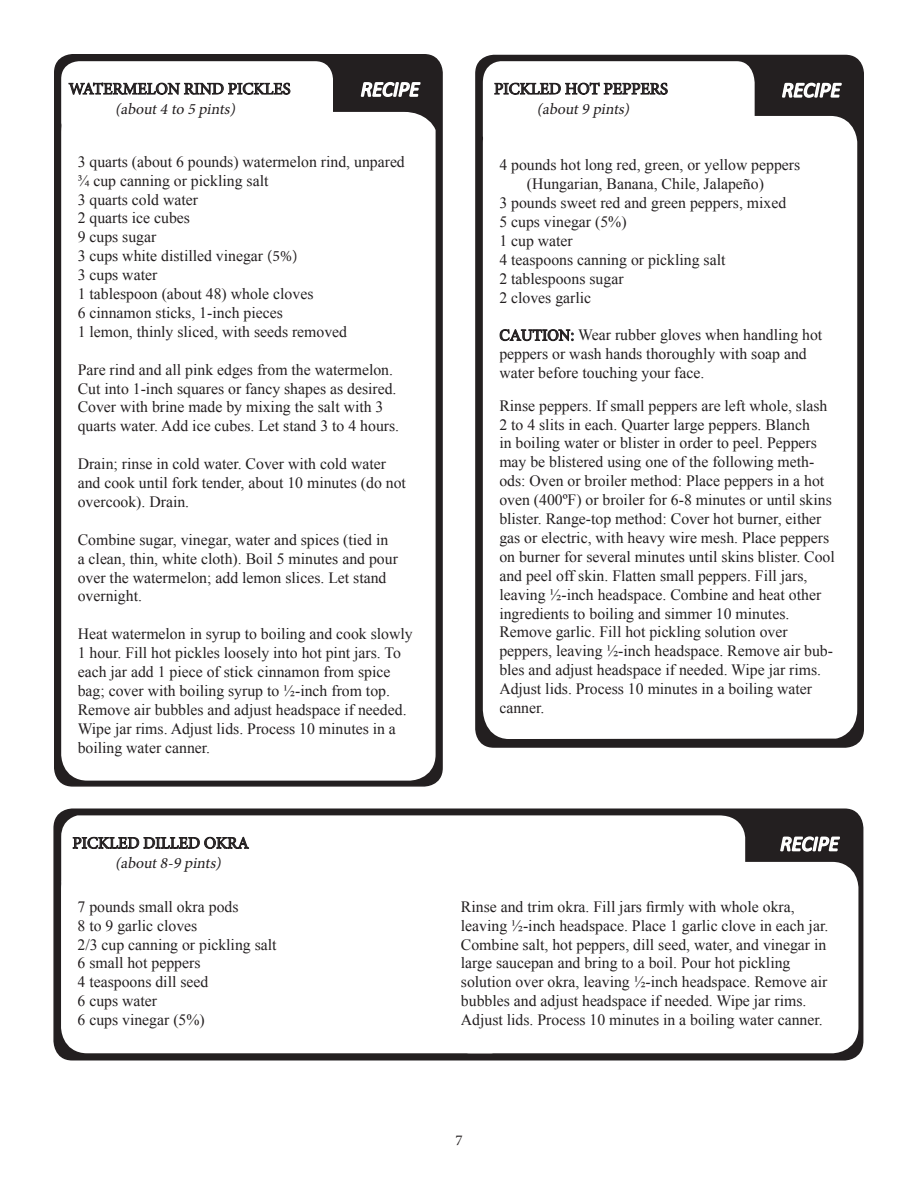
<style>
.page{position:relative;width:918px;height:1188px;background:#fff}
.page>*{position:absolute;margin:0;border:0;box-sizing:border-box;transform-origin:0 0}
.t1{font:italic 21px "Calibri";color:#fff}
.t2{font:16.5px "Minion Pro";color:#231f20}
.t3{font:15.75px/18.9px "Times New Roman";color:#231f20}
.t4{font:italic 15.75px "Minion Pro";color:#231f20}
.t5{font:15px "Minion Pro";color:#231f20}
.s1{color:#231f20}
.s2{font-size:18px;color:#231f20}
.s3{font-family:"Minion Pro"}
</style>
<div class="page">
<div style="left:54px;top:809px;width:809px;height:251px;background:#231f20;border-radius:18px"></div>
<svg style="left:780px;top:836px;width:60px;height:26px"></svg>
<div style="left:53px;top:808px;width:810px;height:252px;border:2px solid #231f20;border-radius:18px"></div>
<svg style="left:781px;top:69px;width:80px;height:39px;background:#454243"></svg>
<svg style="left:360px;top:68px;width:80px;height:36px;background:#484546"></svg>
<svg style="left:54px;top:104px;width:389px;height:683px"></svg>
<div style="left:61px;top:61px;width:272px;height:79px;background:#fff;border-radius:18px"></div>
<svg style="left:69px;top:54px;width:221px;height:41px"></svg>
<svg style="left:475px;top:108px;width:389px;height:639px"></svg>
<div style="left:69px;top:870px;width:439px;height:175px;background:#fff;border-radius:18px"></div>
<div style="left:61px;top:862px;width:455px;height:191px;border:16px solid #fff;border-radius:18px"></div>
<div style="left:61px;top:815px;width:684px;height:84px;background:#fff"></div>
<svg style="left:73px;top:837px;width:176px;height:12px"></svg>
<div style="left:453px;top:870px;width:397px;height:175px;background:#fff;border-radius:18px"></div>
<div style="left:444px;top:862px;width:414px;height:191px;border:16px solid #fff;border-radius:18px"></div>
<svg style="left:483px;top:61px;width:272px;height:96px"></svg>
<p class="t2" style="left:69px;top:78px;width:223px">WATERMELON RIND PICKLES</p>
<p class="t4" style="left:115px;top:98px;width:125px">(about4 to 5 pints)</p>
<p class="t1" style="left:361px;top:75px;width:82px">RECIPE<span class="s1">--</span><span class="s2">_</span></p>
<p class="t1" style="left:782px;top:76px;width:82px">RECIPE<span class="s1">--</span><span class="s2">_</span></p>
<p class="t2" style="left:494px;top:78px;width:175px">PICKLED HOT PEPPERS</p>
<p class="t4" style="left:537px;top:98px;width:98px">(about9 pints)</p>
<p class="t3" style="left:78px;top:152px;width:329px">3 quarts (about 6 pounds) watermelon rind, unpared</p>
<p class="t3" style="left:78px;top:171px;width:192px">¾ cup canning or pickling salt</p>
<p class="t3" style="left:78px;top:190px;width:122px">3 quarts cold water</p>
<p class="t3" style="left:78px;top:208px;width:114px">2 quarts ice cubes</p>
<p class="t3" style="left:78px;top:227px;width:80px">9 cups sugar</p>
<p class="t3" style="left:78px;top:246px;width:221px">3 cups white distilled vinegar <span class="s3">(5%)</span></p>
<p class="t3" style="left:78px;top:265px;width:81px">3 cups water</p>
<p class="t3" style="left:78px;top:284px;width:237px">1 tablespoon (about 48) whole cloves</p>
<p class="t3" style="left:78px;top:303px;width:207px">6 cinnamon sticks, 1-inch pieces</p>
<p class="t3" style="left:78px;top:322px;width:271px">1 lemon, thinly sliced, with seeds removed</p>
<p class="t3" style="left:78px;top:360px;width:323px">Pare rind and all pink edges from the watermelon.<br>Cut into 1-inch squares or fancy shapes as desired.<br>Cover with brine made by mixing the salt with 3 quarts water. Add ice cubes. Let stand 3 to 4 hours.</p>
<p class="t3" style="left:78px;top:454px;width:330px">Drain; rinse in cold water. Cover with cold water and cook until fork tender, about 10 minutes (do not overcook). Drain.</p>
<p class="t3" style="left:78px;top:530px;width:322px">Combine sugar, vinegar, water and spices (tied in a clean, thin, white cloth). Boil 5 minutes and pour over the watermelon; add lemon slices. Let stand overnight.</p>
<p class="t3" style="left:78px;top:624px;width:337px">Heat watermelon in syrup to boiling and cook slowly 1 hour. Fill hot pickles loosely into hot pint jars. To each jar add 1 piece of stick cinnamon from spice bag; cover with boiling syrup to ½-inch from top.<br>Remove air bubbles and adjust headspace if needed.<br>Wipe jar rims. Adjust lids. Process 10 minutes in a boiling water canner.</p>
<p class="t2" style="left:72px;top:832px;width:178px">PICKLED DILLED OKRA</p>
<p class="t4" style="left:115px;top:853px;width:111px">(about8-9 pints)</p>
<p class="t3" style="left:78px;top:897px;width:162px">7 pounds small okra pods</p>
<p class="t3" style="left:78px;top:916px;width:121px">8 to 9 garlic cloves</p>
<p class="t3" style="left:78px;top:935px;width:201px">2/3 cup canning or pickling salt</p>
<p class="t3" style="left:78px;top:953px;width:124px">6 small hot peppers</p>
<p class="t3" style="left:78px;top:972px;width:132px">4 teaspoons dill seed</p>
<p class="t3" style="left:78px;top:991px;width:81px">6 cups water</p>
<p class="t3" style="left:78px;top:1010px;width:129px">6 cups vinegar (5%)</p>
<p class="t3" style="left:499px;top:155px;width:302px">4 pounds hot long red, green, or yellow peppers</p>
<p class="t3" style="left:527px;top:174px;width:239px">(Hungarian, Banana, Chile, Jalapeño)</p>
<p class="t3" style="left:499px;top:193px;width:288px">3 pounds sweet red and green peppers, mixed</p>
<p class="t3" style="left:499px;top:212px;width:129px">5 cups vinegar (5%)</p>
<p class="t3" style="left:499px;top:231px;width:75px">1 cup water</p>
<p class="t3" style="left:499px;top:250px;width:228px">4 teaspoons canning or pickling salt</p>
<p class="t3" style="left:499px;top:269px;width:126px">2 tablespoons sugar</p>
<p class="t3" style="left:499px;top:288px;width:93px">2 cloves garlic</p>
<p class="t3" style="left:499px;top:325px;width:325px">CAUTION: Wear rubber gloves when handling hot peppers or wash hands thoroughly with soap and water before touching your face.</p>
<p class="t3" style="left:499px;top:396px;width:337px">Rinse peppers. If small peppers are left whole, slash 2 to 4 slits in each. Quarter large peppers. Blanch<br>in boiling water or blister in order to peel. Peppers may be blistered using one of the following meth&shy;ods: Oven or broiler method: Place peppers in a hot oven (400ºF) or broiler for 6-8 minutes or until skins blister. Range-top method: Cover hot burner, either gas or electric, with heavy wire mesh. Place peppers on burner for several minutes until skins blister. Cool and peel off skin. Flatten small peppers. Fill jars, leaving ½-inch headspace. Combine and heat other ingredients to boiling and simmer 10 minutes.<br>Remove garlic. Fill hot pickling solution over peppers, leaving ½-inch headspace. Remove air bub&shy;bles and adjust headspace if needed. Wipe jar rims.<br>Adjust lids. Process 10 minutes in a boiling water canner.</p>
<p class="t1" style="left:780px;top:829px;width:82px">RECIPE<span class="s1">--</span><span class="s2">_</span></p>
<p class="t3" style="left:461px;top:897px;width:369px">Rinse and trim okra. Fill jars firmly with whole okra, leaving ½-inch headspace. Place 1 garlic clove in each jar.<br>Combine salt, hot peppers, dill seed, water, and vinegar in large saucepan and bring to a boil. Pour hot pickling</p>
<p class="t3" style="left:461px;top:972px;width:368px">solution over okra, leaving ½-inch headspace. Remove air bubbles and adjust headspace if needed. Wipe jar rims.<br>Adjust lids. Process 10 minutes in a boiling water canner.</p>
<p class="t5" style="left:455px;top:1130px;width:9px">7</p>
</div>
